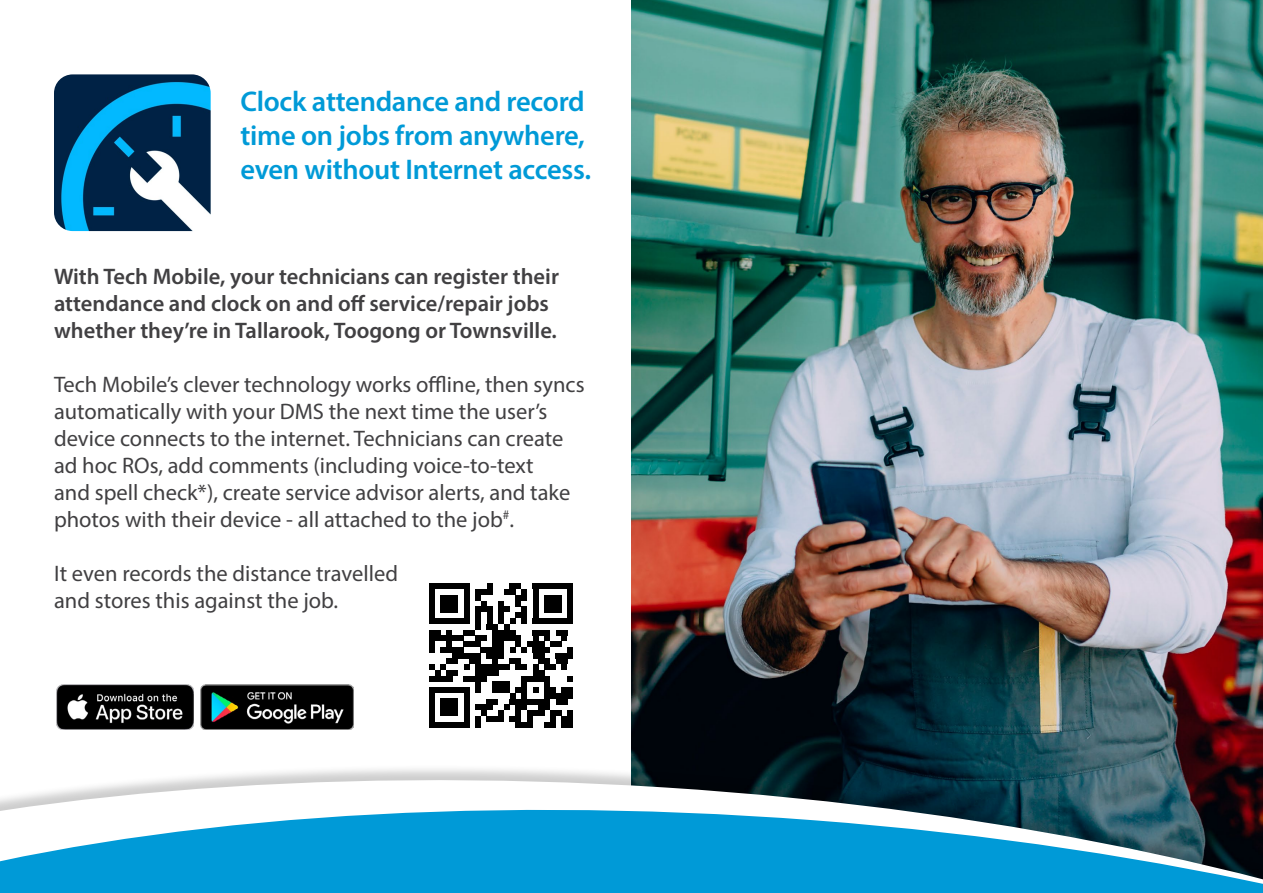
<style>
.page{position:relative;width:1263px;height:893px;background:#fff}
.page>*{position:absolute;margin:0;border:0;box-sizing:border-box;transform-origin:0 0}
.t1{font:600 28.5px/34.2px "Myriad Pro";letter-spacing:-.01em;color:#009ad7}
.t2{font:22.5px/27px "Myriad Pro";color:#414042}
.t3{font:600 22.5px/27px "Myriad Pro";color:#414042}
</style>
<div class="page">
<img style="left:631px;top:0;width:632px;height:743px">
<svg style="left:631px;top:743px;width:632px;height:24px;background:#182832"></svg>
<svg style="left:0;top:767px;width:1263px;height:126px;fill:#009ad7"></svg>
<img style="left:56px;top:684px;width:137px;height:46px">
<img style="left:200px;top:684px;width:153px;height:46px">
<svg style="left:487px;top:584px;width:5px;height:5px"></svg>
<div style="left:510px;top:584px;width:11px;height:5px;background:#000"></div>
<div style="left:475px;top:589px;width:17px;height:6px;background:#000"></div>
<div style="left:504px;top:589px;width:11px;height:6px;background:#000"></div>
<svg style="left:521px;top:589px;width:6px;height:6px"></svg>
<div style="left:515px;top:595px;width:12px;height:6px;background:#000"></div>
<svg style="left:475px;top:595px;width:17px;height:35px"></svg>
<div style="left:487px;top:624px;width:11px;height:6px;background:#000"></div>
<svg style="left:498px;top:601px;width:29px;height:29px"></svg>
<div style="left:429px;top:630px;width:12px;height:5px;background:#000"></div>
<svg style="left:446px;top:630px;width:6px;height:5px"></svg>
<div style="left:464px;top:630px;width:11px;height:5px;background:#000"></div>
<div style="left:492px;top:630px;width:23px;height:5px;background:#000"></div>
<div style="left:533px;top:630px;width:17px;height:5px;background:#000"></div>
<div style="left:556px;top:630px;width:11px;height:5px;background:#000"></div>
<div style="left:429px;top:635px;width:35px;height:6px;background:#000"></div>
<div style="left:475px;top:635px;width:12px;height:6px;background:#000"></div>
<div style="left:492px;top:635px;width:29px;height:6px;background:#000"></div>
<svg style="left:533px;top:635px;width:5px;height:6px"></svg>
<svg style="left:544px;top:635px;width:6px;height:6px"></svg>
<svg style="left:562px;top:635px;width:5px;height:6px"></svg>
<svg style="left:446px;top:641px;width:6px;height:6px"></svg>
<div style="left:464px;top:641px;width:17px;height:6px;background:#000"></div>
<div style="left:492px;top:641px;width:12px;height:6px;background:#000"></div>
<div style="left:527px;top:641px;width:17px;height:6px;background:#000"></div>
<div style="left:550px;top:641px;width:12px;height:6px;background:#000"></div>
<svg style="left:429px;top:641px;width:6px;height:12px"></svg>
<div style="left:441px;top:647px;width:23px;height:6px;background:#000"></div>
<div style="left:481px;top:647px;width:23px;height:6px;background:#000"></div>
<svg style="left:510px;top:641px;width:17px;height:12px"></svg>
<div style="left:533px;top:647px;width:17px;height:6px;background:#000"></div>
<svg style="left:567px;top:647px;width:6px;height:6px"></svg>
<div style="left:452px;top:653px;width:29px;height:5px;background:#000"></div>
<div style="left:487px;top:653px;width:17px;height:5px;background:#000"></div>
<div style="left:533px;top:653px;width:11px;height:5px;background:#000"></div>
<div style="left:556px;top:653px;width:17px;height:5px;background:#000"></div>
<div style="left:446px;top:658px;width:12px;height:6px;background:#000"></div>
<div style="left:469px;top:658px;width:12px;height:6px;background:#000"></div>
<svg style="left:492px;top:658px;width:6px;height:6px"></svg>
<div style="left:510px;top:658px;width:11px;height:6px;background:#000"></div>
<div style="left:538px;top:658px;width:12px;height:6px;background:#000"></div>
<div style="left:556px;top:658px;width:11px;height:6px;background:#000"></div>
<svg style="left:464px;top:664px;width:5px;height:6px"></svg>
<div style="left:475px;top:664px;width:35px;height:6px;background:#000"></div>
<div style="left:515px;top:664px;width:12px;height:6px;background:#000"></div>
<svg style="left:533px;top:664px;width:5px;height:6px"></svg>
<div style="left:544px;top:664px;width:12px;height:6px;background:#000"></div>
<svg style="left:562px;top:664px;width:5px;height:6px"></svg>
<svg style="left:429px;top:664px;width:17px;height:12px"></svg>
<div style="left:446px;top:670px;width:12px;height:6px;background:#000"></div>
<div style="left:475px;top:670px;width:23px;height:6px;background:#000"></div>
<div style="left:533px;top:670px;width:11px;height:6px;background:#000"></div>
<div style="left:429px;top:676px;width:23px;height:5px;background:#000"></div>
<div style="left:464px;top:676px;width:23px;height:5px;background:#000"></div>
<div style="left:521px;top:676px;width:29px;height:5px;background:#000"></div>
<svg style="left:567px;top:676px;width:6px;height:5px"></svg>
<div style="left:492px;top:681px;width:18px;height:6px;background:#000"></div>
<svg style="left:544px;top:681px;width:6px;height:6px"></svg>
<svg style="left:475px;top:681px;width:6px;height:12px"></svg>
<div style="left:492px;top:687px;width:18px;height:6px;background:#000"></div>
<div style="left:544px;top:687px;width:12px;height:6px;background:#000"></div>
<div style="left:562px;top:687px;width:11px;height:6px;background:#000"></div>
<div style="left:544px;top:693px;width:29px;height:6px;background:#000"></div>
<div style="left:487px;top:699px;width:11px;height:5px;background:#000"></div>
<div style="left:510px;top:699px;width:40px;height:5px;background:#000"></div>
<div style="left:556px;top:699px;width:11px;height:5px;background:#000"></div>
<div style="left:475px;top:704px;width:17px;height:6px;background:#000"></div>
<div style="left:538px;top:704px;width:12px;height:6px;background:#000"></div>
<div style="left:527px;top:710px;width:17px;height:6px;background:#000"></div>
<div style="left:550px;top:710px;width:12px;height:6px;background:#000"></div>
<svg style="left:567px;top:710px;width:6px;height:6px"></svg>
<div style="left:487px;top:716px;width:17px;height:6px;background:#000"></div>
<svg style="left:498px;top:681px;width:40px;height:41px"></svg>
<svg style="left:550px;top:716px;width:6px;height:6px"></svg>
<div style="left:562px;top:716px;width:11px;height:6px;background:#000"></div>
<svg style="left:475px;top:710px;width:12px;height:18px"></svg>
<div style="left:515px;top:722px;width:18px;height:6px;background:#000"></div>
<div style="left:544px;top:722px;width:12px;height:6px;background:#000"></div>
<div style="left:562px;top:722px;width:11px;height:6px;background:#000"></div>
<div style="left:429px;top:584px;width:40px;height:5px;background:#000"></div>
<svg style="left:429px;top:589px;width:6px;height:29px"></svg>
<svg style="left:464px;top:589px;width:5px;height:29px"></svg>
<div style="left:429px;top:618px;width:40px;height:6px;background:#000"></div>
<div style="left:441px;top:595px;width:17px;height:17px;background:#000"></div>
<div style="left:533px;top:584px;width:40px;height:5px;background:#000"></div>
<svg style="left:533px;top:589px;width:5px;height:29px"></svg>
<svg style="left:567px;top:589px;width:6px;height:29px"></svg>
<div style="left:533px;top:618px;width:40px;height:6px;background:#000"></div>
<div style="left:544px;top:595px;width:18px;height:17px;background:#000"></div>
<div style="left:429px;top:687px;width:40px;height:6px;background:#000"></div>
<svg style="left:429px;top:693px;width:6px;height:29px"></svg>
<svg style="left:464px;top:693px;width:5px;height:29px"></svg>
<div style="left:429px;top:722px;width:40px;height:6px;background:#000"></div>
<div style="left:441px;top:699px;width:17px;height:17px;background:#000"></div>
<img style="left:54px;top:74px;width:157px;height:157px">
<p class="t1" style="left:240px;top:83px;width:352px">Clock attendance and record time on jobs from anywhere, even without Internet access.</p>
<p class="t3" style="left:54px;top:262px;width:506px">With Tech Mobile, your technicians can register their attendance and clock on and off service/repair jobs whether they’re in Tallarook, Toogong or Townsville.</p>
<p class="t2" style="left:54px;top:370px;width:532px">Tech Mobile’s clever technology works offline, then syncs automatically with your DMS the next time the user’s device connects to the internet. Technicians can create ad hoc ROs, add comments (including voice-to-text<br>and spell check*), create service advisor alerts, and take photos with their device - all attached to the job<sup>#</sup>.</p>
<p class="t2" style="left:54px;top:559px;width:345px">It even records the distance travelled and stores this against the job.</p>
</div>
